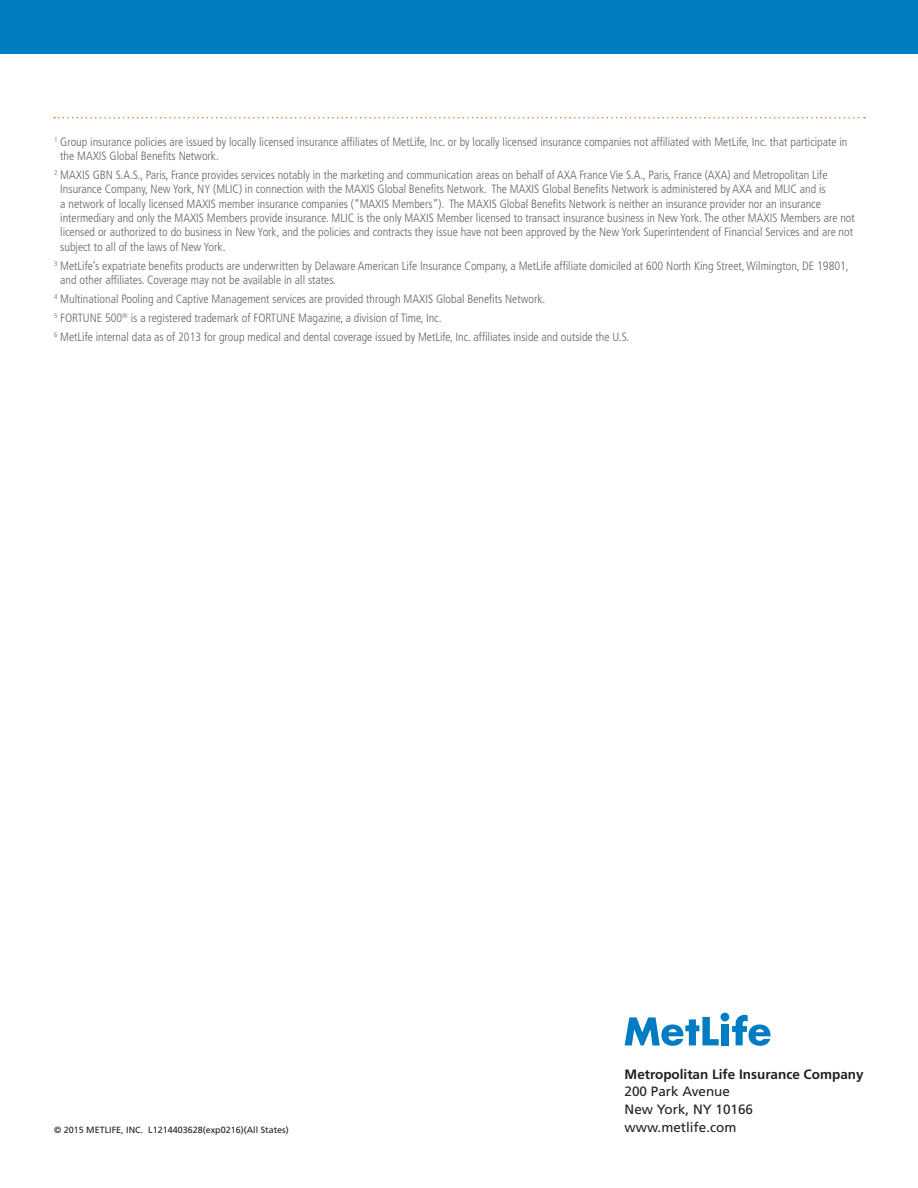
<style>
.page{position:relative;width:918px;height:1188px;background:#fff}
.page>*{position:absolute;margin:0;border:0;box-sizing:border-box;transform-origin:0 0}
.t1{font:13.5px/18px "Frutiger";color:#231f20}
.t2{font:700 13.5px "Frutiger";color:#231f20}
.t3{font:300 condensed 12px/14.4px "Frutiger";color:#636366}
.t4{font:9px "Frutiger";color:#231f20}
</style>
<div class="page">
<div style="left:0;top:0;width:918px;height:54px;background:#007cc2"></div>
<div style="left:721px;top:1024px;width:7px;height:21px;background:#007cc2"></div>
<svg style="left:732px;top:1015px;width:39px;height:31px"></svg>
<div style="left:721px;top:1013px;width:8px;height:8px;background:#007cc2;border-radius:50%"></div>
<svg style="left:625px;top:1017px;width:94px;height:29px"></svg>
<svg style="left:54px;top:117px;width:811px;height:1px"></svg>
<p class="t3" style="left:60px;top:134px;width:789px;text-indent:-6px"><sup>1</sup> Group insurance policies are issued by locally licensed insurance affiliates of MetLife, Inc. or by locally licensed insurance companies not affiliated with MetLife, Inc. that participate in the MAXIS Global Benefits Network.</p>
<p class="t3" style="left:60px;top:168px;width:796px;text-indent:-6px"><sup>2</sup> MAXIS GBN S.A.S., Paris, France provides services notably in the marketing and communication areas on behalf of AXA France Vie S.A., Paris, France (AXA) and Metropolitan Life Insurance Company, New York, NY (MLIC) in connection with the MAXIS Global Benefits Network. The MAXIS Global Benefits Network is administered by AXA and MLIC and is<br>a network of locally licensed MAXIS member insurance companies (“MAXIS Members”). The MAXIS Global Benefits Network is neither an insurance provider nor an insurance intermediary and only the MAXIS Members provide insurance. MLIC is the only MAXIS Member licensed to transact insurance business in New York. The other MAXIS Members are not licensed or authorized to do business in New York, and the policies and contracts they issue have not been approved by the New York Superintendent of Financial Services and are not subject to all of the laws of New York.</p>
<p class="t3" style="left:60px;top:259px;width:790px;text-indent:-6px"><sup>3</sup> MetLife’s expatriate benefits products are underwritten by Delaware American Life Insurance Company, a MetLife affiliate domiciled at 600 North King Street, Wilmington, DE 19801, and other affiliates. Coverage may not be available in all states.</p>
<p class="t3" style="left:54px;top:290px;width:577px;line-height:18.9px"><sup>4</sup> Multinational Pooling and Captive Management services are provided through MAXIS Global Benefits Network.<br><sup>5</sup> FORTUNE 500<sup>®</sup> is a registered trademark of FORTUNE Magazine, a division of Time, Inc.<br><sup>6</sup> MetLife internal data as of 2013 for group medical and dental coverage issued by MetLife, Inc. affiliates inside and outside the U.S.</p>
<p class="t4" style="left:54px;top:1124px;width:236px">© 2015 METLIFE, INC. L1214403628(exp0216)(All States)</p>
<p class="t2" style="left:625px;top:1066px;width:241px">Metropolitan Life Insurance Company</p>
<p class="t1" style="left:625px;top:1083px;width:130px">200 Park Avenue<br>New York, NY 10166 www.metlife.com</p>
</div>
